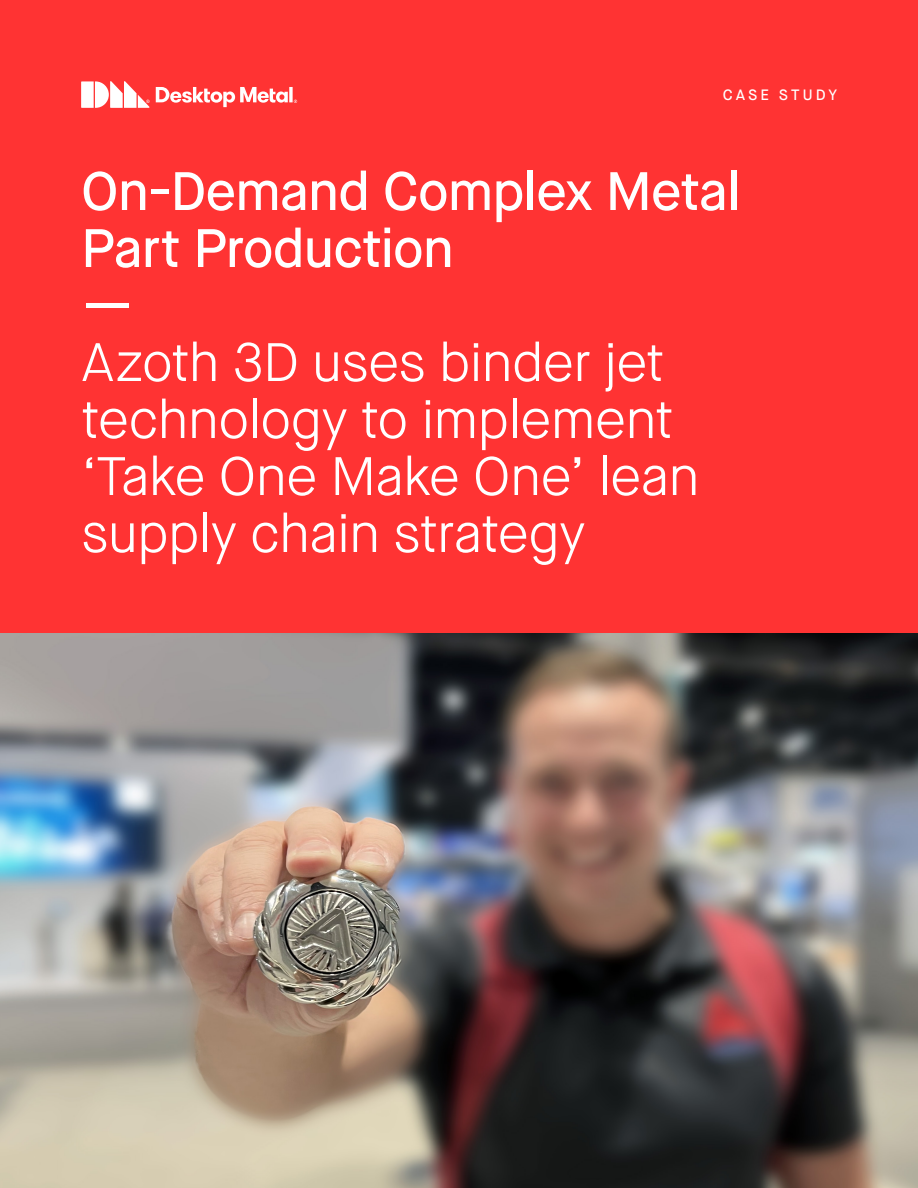
<style>
.page{position:relative;width:918px;height:1188px;background:#fff}
.page>*{position:absolute;margin:0;border:0;box-sizing:border-box;transform-origin:0 0}
.TITLE_36_38{font:300 54px/57px "Maison Neue";letter-spacing:-.025em;color:#fff}
.TITLE_36_38-2{font:500 54px/57px "Maison Neue";letter-spacing:-.025em;color:#fff}
.COVER_META{font:500 15px "Maison Neue";letter-spacing:.205em;color:#fff}
</style>
<div class="page">
<img style="left:0;top:633px;width:918px;height:555px">
<div style="left:0;top:0;width:918px;height:633px;background:#f33"></div>
<svg style="left:81px;top:81px;width:216px;height:27px"></svg>
<p class="COVER_META" style="left:723px;top:86px;width:116px">CASE STUDY</p>
<p class="TITLE_36_38-2" style="left:81px;top:163px;width:661px">On-Demand Complex Metal<br>Part Production<br>—</p>
<p class="TITLE_36_38" style="left:81px;top:334px;width:621px">Azoth 3D uses binder jet technology to implement ‘Take One Make One’ lean supply chain strategy</p>
</div>
